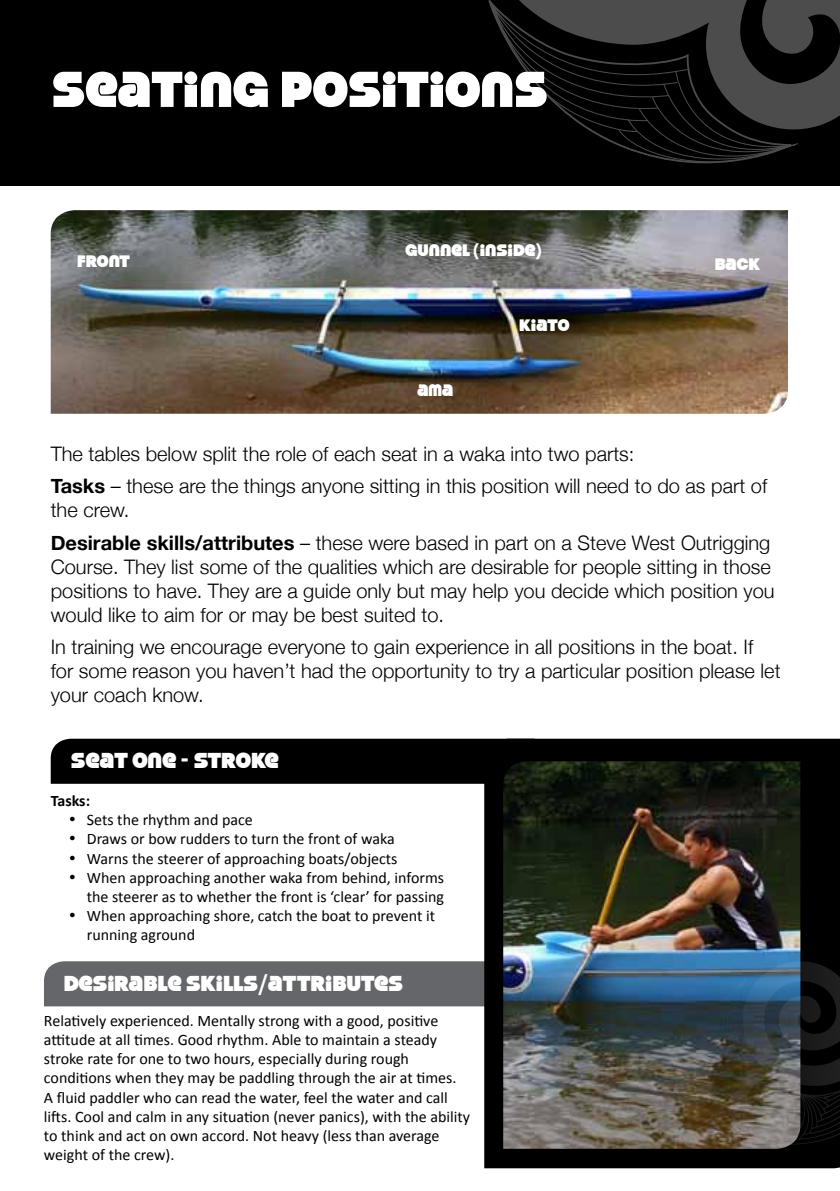
<style>
.page{position:relative;width:840px;height:1191px;background:#fff}
.page>*{position:absolute;margin:0;border:0;box-sizing:border-box;transform-origin:0 0}
.t1{font:50.6px "Strenuous";color:#fff}
.t2{font:22px "Strenuous";color:#fff}
.t3{font:300 20px/24px "Helvetica Neue";color:#000}
.t4{font:16.8px "Strenuous";color:#fff}
.t5{font:16px/19.2px "Calibri";color:#000}
.t6{font:700 16px "Calibri";letter-spacing:-.005em;color:#000}
.s1{font-weight:700}
</style>
<div class="page">
<div style="left:44px;top:961px;width:440px;height:45px;background:#656669"></div>
<div style="left:484px;top:738px;width:355px;height:430px;background:#000"></div>
<div style="left:51px;top:738px;width:483px;height:46px;background:#000001"></div>
<div style="left:0;top:0;width:839px;height:185px;background:#000"></div>
<svg style="left:488px;top:0;width:351px;height:164px"></svg>
<img style="left:51px;top:210px;width:736px;height:204px">
<img style="left:503px;top:761px;width:297px;height:387px">
<svg style="left:703px;top:961px;width:136px;height:183px;background:#3a4347"></svg>
<h1 class="t1" style="left:51px;top:62px;width:498px">SEATING POSITIONS</h1>
<p class="t4" style="left:405px;top:241px;width:137px">GUNNEL (INSIDE)</p>
<p class="t4" style="left:77px;top:252px;width:54px">FRONT</p>
<p class="t4" style="left:714px;top:255px;width:47px">BACK</p>
<p class="t4" style="left:417px;top:381px;width:37px">AMA</p>
<p class="t4" style="left:519px;top:316px;width:52px">KIATO</p>
<p class="t3" style="left:51px;top:437px;width:717px;line-height:32.4px">The tables below split the role of each seat in a waka into two parts:<br><span class="s1">Tasks</span> – these are the things anyone sitting in this position will need to do as part of</p>
<p class="t3" style="left:51px;top:493px;width:720px;line-height:32.4px">the crew.<br><span class="s1">Desirable skills/attributes</span> – these were based in part on a Steve West Outrigging</p>
<p class="t3" style="left:51px;top:554px;width:725px">Course. They list some of the qualities which are desirable for people sitting in those positions to have. They are a guide only but may help you decide which position you would like to aim for or may be best suited to.</p>
<p class="t3" style="left:51px;top:634px;width:731px">In training we encourage everyone to gain experience in all positions in the boat. If for some reason you haven’t had the opportunity to try a particular position please let your coach know.</p>
<h2 class="t2" style="left:71px;top:748px;width:210px">SEAT ONE - STROKE</h2>
<p class="t6" style="left:51px;top:790px;width:41px">Tasks:</p>
<p class="t5" style="left:69px;top:809px;width:185px">• Sets the rhythm and pace</p>
<p class="t5" style="left:69px;top:828px;width:327px">• Draws or bow rudders to turn the front of waka</p>
<p class="t5" style="left:69px;top:848px;width:330px">• Warns the steerer of approaching boats/objects</p>
<p class="t5" style="left:69px;top:867px;width:377px;text-align:right">• When approaching another waka from behind, informs the steerer as to whether the front is ‘clear’ for passing</p>
<p class="t5" style="left:87px;top:905px;width:349px;text-indent:-18px">• When approaching shore, catch the boat to prevent it running aground</p>
<h2 class="t2" style="left:64px;top:971px;width:340px">DESIRABLE SKILLS/ATTRIBUTES</h2>
<p class="t5" style="left:44px;top:1010px;width:427px">Relatively experienced. Mentally strong with a good, positive attitude at all times. Good rhythm. Able to maintain a steady stroke rate for one to two hours, especially during rough conditions when they may be paddling through the air at times.<br>A fluid paddler who can read the water, feel the water and call lifts. Cool and calm in any situation (never panics), with the ability to think and act on own accord. Not heavy (less than average weight of the crew).</p>
</div>
